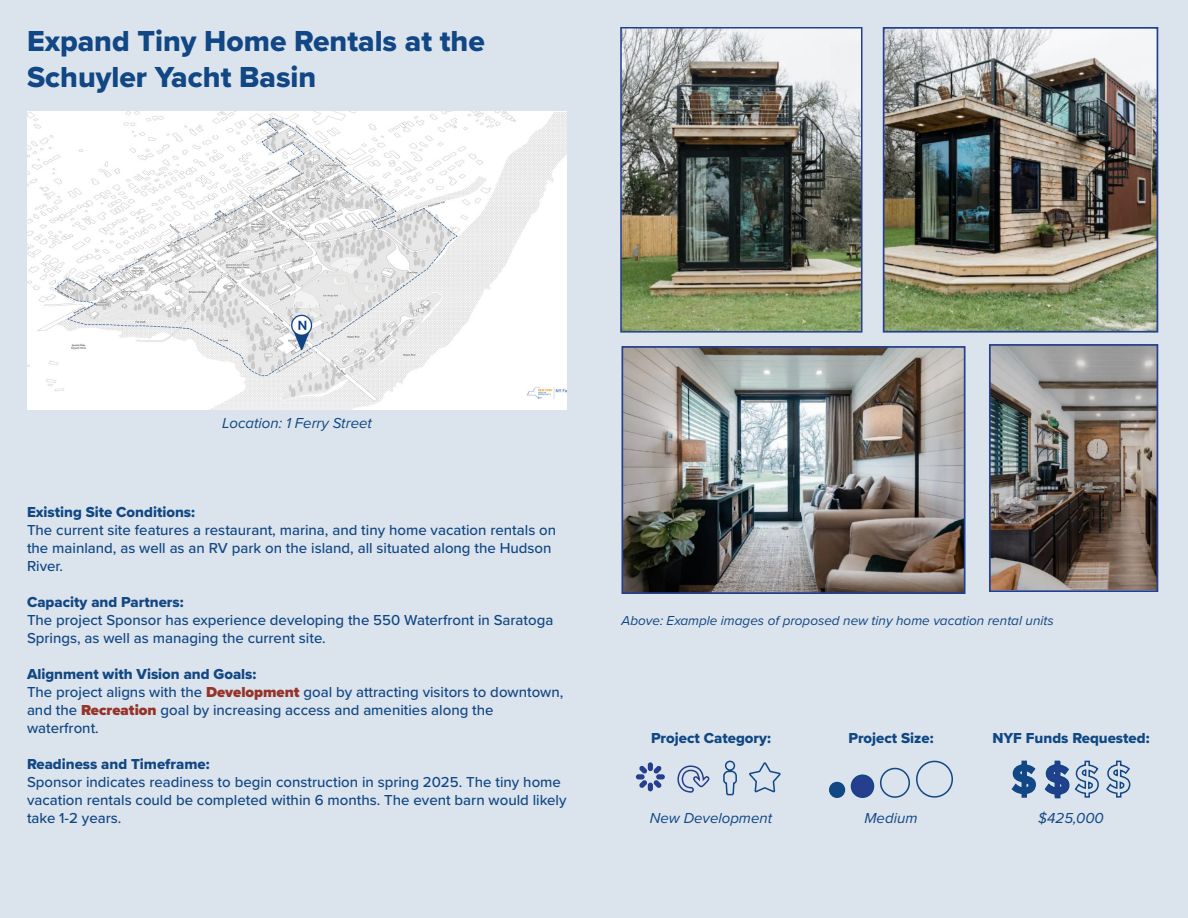
<style>
.page{position:relative;width:1188px;height:918px;background:#dbe3ec}
.page>*{position:absolute;margin:0;border:0;box-sizing:border-box;transform-origin:0 0}
.t1{font:30px/36px "Proxima Nova Extrabld";color:#114784}
.t2{font:500 15px/18px "Proxima Nova";color:#114784}
.t3{font:15px "Proxima Nova Extrabld";color:#114784}
.t4{font:italic 15px "Proxima Nova";color:#104784}
.t5{font:15px "Proxima Nova Extrabld";color:#104784}
.t6{font:italic 13.5px "Proxima Nova";color:#114784}
.s1{font-weight:900;color:#95342a}
</style>
<div class="page">
<svg style="left:1011px;top:760px;width:25px;height:38px"></svg>
<div style="left:830px;top:783px;width:14px;height:14px;background:#104784;border-radius:50%"></div>
<div style="left:829px;top:782px;width:16px;height:16px;border:2px solid #104784;border-radius:50%"></div>
<div style="left:880px;top:768px;width:30px;height:30px;border:2px solid #104784;border-radius:50%"></div>
<div style="left:916px;top:761px;width:37px;height:37px;border:2px solid #104784;border-radius:50%"></div>
<img style="left:27px;top:111px;width:540px;height:298px">
<div style="left:852px;top:775px;width:22px;height:22px;background:#253f8e;border-radius:50%"></div>
<div style="left:851px;top:774px;width:23px;height:24px;border:2px solid #104784;border-radius:50%"></div>
<svg style="left:635px;top:762px;width:30px;height:30px"></svg>
<svg style="left:749px;top:762px;width:32px;height:31px"></svg>
<svg style="left:677px;top:765px;width:33px;height:28px"></svg>
<svg style="left:723px;top:760px;width:14px;height:36px"></svg>
<svg style="left:1044px;top:760px;width:87px;height:39px"></svg>
<img style="left:623px;top:30px;width:237px;height:300px">
<div style="left:620px;top:27px;width:243px;height:306px;border:2px solid #253f8e"></div>
<img style="left:886px;top:30px;width:269px;height:300px">
<div style="left:883px;top:27px;width:275px;height:306px;border:2px solid #253f8e"></div>
<img style="left:624px;top:349px;width:339px;height:242px">
<div style="left:621px;top:346px;width:345px;height:248px;border:2px solid #253f8e"></div>
<img style="left:992px;top:347px;width:163px;height:242px">
<div style="left:989px;top:344px;width:169px;height:248px;border:2px solid #253f8e"></div>
<p class="t1" style="left:27px;top:22px;width:459px">Expand Tiny Home Rentals at the<br>Schuyler Yacht Basin</p>
<p class="t4" style="left:222px;top:411px;width:151px">Location: 1 Ferry Street</p>
<p class="t3" style="left:27px;top:501px;width:170px">Existing Site Conditions:</p>
<p class="t2" style="left:27px;top:521px;width:531px">The current site features a restaurant, marina, and tiny home vacation rentals on the mainland, as well as an RV park on the island, all situated along the Hudson<br>River.</p>
<p class="t3" style="left:27px;top:591px;width:158px">Capacity and Partners:</p>
<p class="t2" style="left:27px;top:611px;width:528px">The project Sponsor has experience developing the 550 Waterfront in Saratoga<br>Springs, as well as managing the current site.</p>
<p class="t3" style="left:27px;top:663px;width:231px">Alignment with Vision and Goals:</p>
<p class="t2" style="left:27px;top:683px;width:538px">The project aligns with the <span class="s1">Development</span> goal by attracting visitors to downtown, and the <span class="s1">Recreation</span> goal by increasing access and amenities along the waterfront.</p>
<p class="t3" style="left:27px;top:753px;width:184px">Readiness and Timeframe:</p>
<p class="t2" style="left:27px;top:773px;width:541px">Sponsor indicates readiness to begin construction in spring 2025. The tiny home vacation rentals could be completed within 6 months. The event barn would likely take 1-2 years.</p>
<p class="t6" style="left:621px;top:611px;width:434px">Above: Example images of proposed new tiny home vacation rental units</p>
<p class="t5" style="left:651px;top:727px;width:121px">Project Category:</p>
<p class="t5" style="left:848px;top:727px;width:87px">Project Size:</p>
<p class="t5" style="left:992px;top:727px;width:159px">NYF Funds Requested:</p>
<p class="t4" style="left:650px;top:807px;width:124px">New Development</p>
<p class="t4" style="left:1038px;top:807px;width:67px">$425,000</p>
<p class="t4" style="left:865px;top:807px;width:54px">Medium</p>
</div>
